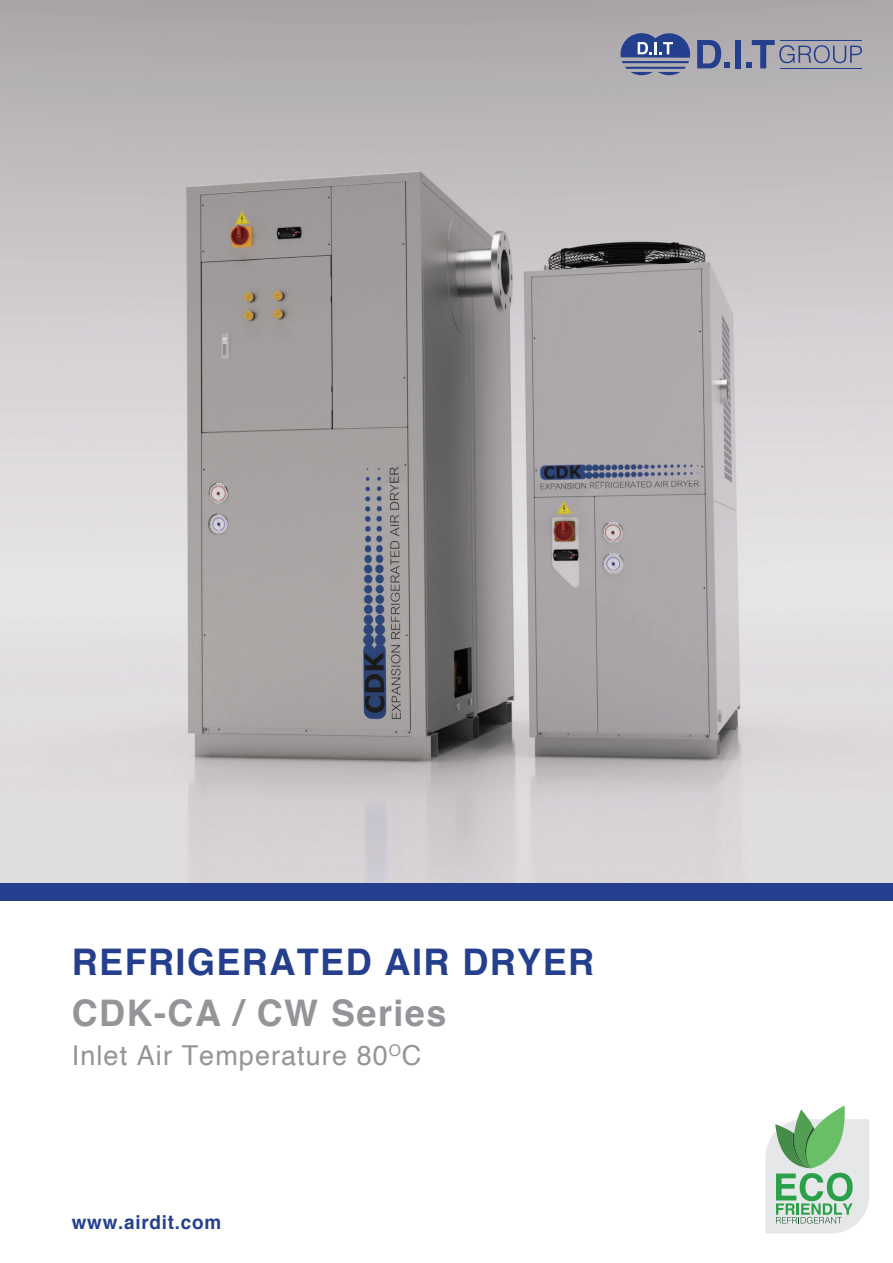
<style>
.page{position:relative;width:893px;height:1263px;background:#fff}
.page>*{position:absolute;margin:0;border:0;box-sizing:border-box;transform-origin:0 0}
.t1{font:700 36.6px "Helvetica";letter-spacing:.04em;color:#243f8d}
.t2{font:700 36.6px "Helvetica";letter-spacing:.04em;color:#939598}
.t3{font:27.45px "Helvetica";letter-spacing:.04em;color:#939598}
.t4{font:700 19.2px "Helvetica";letter-spacing:.04em;color:#243f8d}
</style>
<div class="page">
<img style="left:0;top:0;width:893px;height:884px">
<div style="left:0;top:884px;width:893px;height:17px;background:#243f8d"></div>
<svg style="left:765px;top:1105px;width:104px;height:128px;background:#b8d5bc"></svg>
<svg style="left:697px;top:40px;width:33px;height:28px"></svg>
<div style="left:735px;top:40px;width:6px;height:28px;background:#243f8d"></div>
<svg style="left:746px;top:40px;width:116px;height:28px;background:#9496a9"></svg>
<hr style="left:780px;top:40px;width:81px;height:1px;background:#243f8d">
<hr style="left:780px;top:68px;width:81px;height:1px;background:#243f8d">
<svg style="left:620px;top:32px;width:70px;height:44px;background:#6a77a2"></svg>
<h1 class="t1" style="left:72px;top:932px;width:524px">REFRIGERATED AIR DRYER</h1>
<h1 class="t2" style="left:72px;top:983px;width:376px">CDK-CA / CW Series</h1>
<p class="t3" style="left:72px;top:1034px;width:351px">Inlet Air Temperature 80<sup>O</sup>C</p>
<p class="t4" style="left:72px;top:1206px;width:151px">www.airdit.com</p>
</div>
